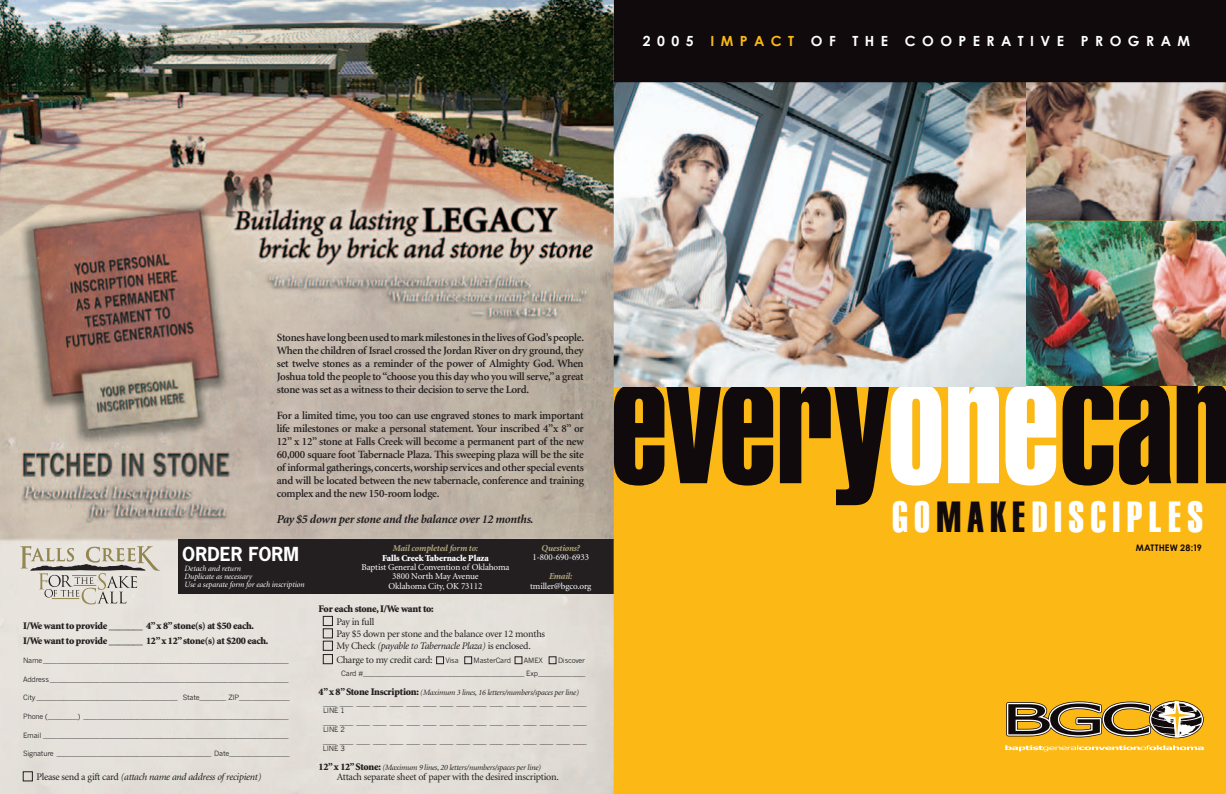
<style>
.page{position:relative;width:1226px;height:794px;background:#fcb814}
.page>*{position:absolute;margin:0;border:0;box-sizing:border-box;transform-origin:0 0}
.t1{font:169px "Jackson";color:#110a0c}
.t2{font:42.4px "Jackson";letter-spacing:.15em;color:#fff}
.t3{font:700 18.2px "News Gothic Std";color:#fff}
.t4{font:700 14px "Century Gothic";letter-spacing:.46em;color:#fff}
.t5{font:italic 700 12.1px "Minion";letter-spacing:-.025em;color:#231f20}
.t6{font:600 11.1px/13px "Minion";letter-spacing:-.025em;color:#231f20;text-align:justify}
.t7{font:10.1px/12.4px "Minion";letter-spacing:-.025em;color:#231f20}
.t8{font:900 10.1px/15.1px "Minion";letter-spacing:-.025em;color:#231f20}
.t9{font:italic 10.1px "Minion";letter-spacing:-.025em;color:#231f20}
.t10{font:9.1px/9.1px "Minion";letter-spacing:-.01em;color:#fff;text-align:center}
.t11{font:italic 700 9.1px "Minion";letter-spacing:-.02em;color:#b2a87e}
.t12{font:900 9.1px "Minion";letter-spacing:-.01em;color:#fff}
.t13{font:700 9px "Century Gothic";letter-spacing:.01em;color:#110a0c}
.t14{font:italic 8.1px "Minion";letter-spacing:-.025em;color:#231f20}
.t15{font:italic 8.1px/8.1px "Minion";letter-spacing:-.01em;color:#fff}
.t16{font:7.1px/7.1px "News Gothic";letter-spacing:-.025em;color:#231f20}
.s1{color:#fcb814}
.s2{font-style:normal}
.s3{font-style:italic}
.s4{font-weight:900;font-style:normal;font-size:10.1px}
.s5{color:#fff}
.s6{color:#110a0c}
</style>
<div class="page">
<svg style="left:1005px;top:700px;width:199px;height:51px"></svg>
<img style="left:613px;top:82px;width:613px;height:304px">
<div style="left:613px;top:0;width:613px;height:82px;background:#110a0c"></div>
<img style="left:0;top:0;width:613px;height:794px">
<div style="left:178px;top:538px;width:435px;height:55px;background:#231f20"></div>
<svg style="left:20px;top:546px;width:140px;height:58px;background:#cbc6bc"></svg>
<div style="left:23px;top:771px;width:9px;height:10px;border:1px solid #231f20"></div>
<div style="left:323px;top:616px;width:9px;height:9px;border:1px solid #231f20"></div>
<div style="left:323px;top:628px;width:9px;height:10px;border:1px solid #231f20"></div>
<div style="left:323px;top:641px;width:9px;height:9px;border:1px solid #231f20"></div>
<div style="left:323px;top:654px;width:9px;height:9px;border:1px solid #231f20"></div>
<div style="left:436px;top:656px;width:7px;height:7px;border:1px solid #231f20"></div>
<div style="left:464px;top:656px;width:8px;height:7px;border:1px solid #231f20"></div>
<div style="left:515px;top:656px;width:7px;height:7px;border:1px solid #231f20"></div>
<div style="left:549px;top:656px;width:7px;height:7px;border:1px solid #231f20"></div>
<h3 class="t4" style="left:643px;top:32px;width:549px">2005 <span class="s1">IMPACT</span> OF THE COOPERATIVE PROGRAM</h3>
<p class="t6" style="left:277px;top:331px;width:309px">Stones have long been used to mark milestones in the lives of God’s people.<br>When the children of Israel crossed the Jordan River on dry ground, they set twelve stones as a reminder of the power of Almighty God. When Joshua told the people to “choose you this day who you will serve,” a great stone was set as a witness to their decision to serve the Lord.</p>
<p class="t6" style="left:277px;top:409px;width:308px">For a limited time, you too can use engraved stones to mark important life milestones or make a personal statement. Your inscribed 4”x 8” or 12” x 12” stone at Falls Creek will become a permanent part of the new 60,000 square foot Tabernacle Plaza. This sweeping plaza will be the site of informal gatherings, concerts, worship services and other special events and will be located between the new tabernacle, conference and training complex and the new 150-room lodge.</p>
<h3 class="t5" style="left:277px;top:513px;width:258px">Pay $5 down per stone and the balance over 12 months.</h3>
<h3 class="t3" style="left:182px;top:542px;width:118px">ORDER FORM</h3>
<p class="t15" style="left:185px;top:565px;width:122px">Detach and return<br>Duplicate as necessary<br>Use a separate form for each inscription</p>
<p class="t11" style="left:393px;top:543px;width:87px">Mail completed form to:</p>
<p class="t12" style="left:382px;top:553px;width:108px">Falls Creek Tabernacle Plaza</p>
<p class="t10" style="left:361px;top:563px;width:150px">Baptist General Convention of Oklahoma<br>3800 North May Avenue<br>Oklahoma City, OK 73112</p>
<p class="t11" style="left:541px;top:543px;width:40px">Questions?</p>
<p class="t10" style="left:532px;top:553px;width:58px">1-800-690-6933</p>
<p class="t11" style="left:549px;top:572px;width:25px">Email:</p>
<p class="t10" style="left:530px;top:581px;width:63px">tmiller@bgco.org</p>
<h3 class="t8" style="left:23px;top:618px;width:247px">I/We want to provide _______ 4” x 8” stone(s) at $50 each.<br>I/We want to provide _______ 12” x 12” stone(s) at $200 each.</h3>
<p class="t16" style="left:23px;top:656px;width:266px">Name__________________________________________________________________________</p>
<p class="t16" style="left:23px;top:694px;width:267px">City___________________________________________ State________ ZIP_______________</p>
<p class="t16" style="left:23px;top:712px;width:266px">Phone(_________)______________________________________________________________</p>
<p class="t16" style="left:23px;top:731px;width:266px">Email__________________________________________________________________________</p>
<p class="t16" style="left:23px;top:750px;width:267px">Signature_______________________________________________ Date__________________</p>
<h3 class="t9" style="left:36px;top:771px;width:226px"><span class="s2">Please send a gift card</span> (attach name and address of recipient)</h3>
<h3 class="t8" style="left:318px;top:601px;width:117px">For each stone, I/We want to:</h3>
<h3 class="t7" style="left:336px;top:615px;width:210px">Pay in full<br>Pay $5 down per stone and the balance over 12 months<br>My Check <span class="s3">(payable to Tabernacle Plaza)</span> is enclosed.</h3>
<h3 class="t7" style="left:336px;top:653px;width:98px">Charge to my credit card:</h3>
<p class="t16" style="left:445px;top:656px;width:21px">Visa___</p>
<p class="t16" style="left:473px;top:656px;width:43px">MasterCard__</p>
<p class="t16" style="left:524px;top:656px;width:27px">AMEX___</p>
<p class="t16" style="left:341px;top:653px;width:245px;line-height:13.1px;text-align:right">Discover<br>Card#________________________________________________ Exp______________</p>
<p class="t14" style="left:318px;top:688px;width:262px"><span class="s4">4” x 8” Stone Inscription:</span> (Maximum 3 lines, 16 letters/numbers/spaces per line)</p>
<p class="t16" style="left:323px;top:700px;width:264px">____ ____ ____ ____ ____ ____ ____ ____ ____ ____ ____ ____ ____ ____ ____ ____<br>LINE 1</p>
<p class="t16" style="left:323px;top:718px;width:264px">____ ____ ____ ____ ____ ____ ____ ____ ____ ____ ____ ____ ____ ____ ____ ____<br>LINE 2</p>
<p class="t16" style="left:323px;top:737px;width:264px">____ ____ ____ ____ ____ ____ ____ ____ ____ ____ ____ ____ ____ ____ ____ ____<br>LINE 3</p>
<p class="t14" style="left:318px;top:763px;width:224px"><span class="s4">12” x 12” Stone:</span> (Maximum 9 lines, 20 letters/numbers/spaces per line)</p>
<h3 class="t7" style="left:337px;top:771px;width:224px">Attach separate sheet of paper with the desired inscription.</h3>
<h1 class="t1" style="left:610px;top:328px;width:622px">every<span class="s5">one</span>can</h1>
<h2 class="t2" style="left:892px;top:493px;width:312px">GO<span class="s6">MAKE</span>DISCIPLES</h2>
<p class="t13" style="left:1135px;top:542px;width:68px">MATTHEW 28:19</p>
</div>
